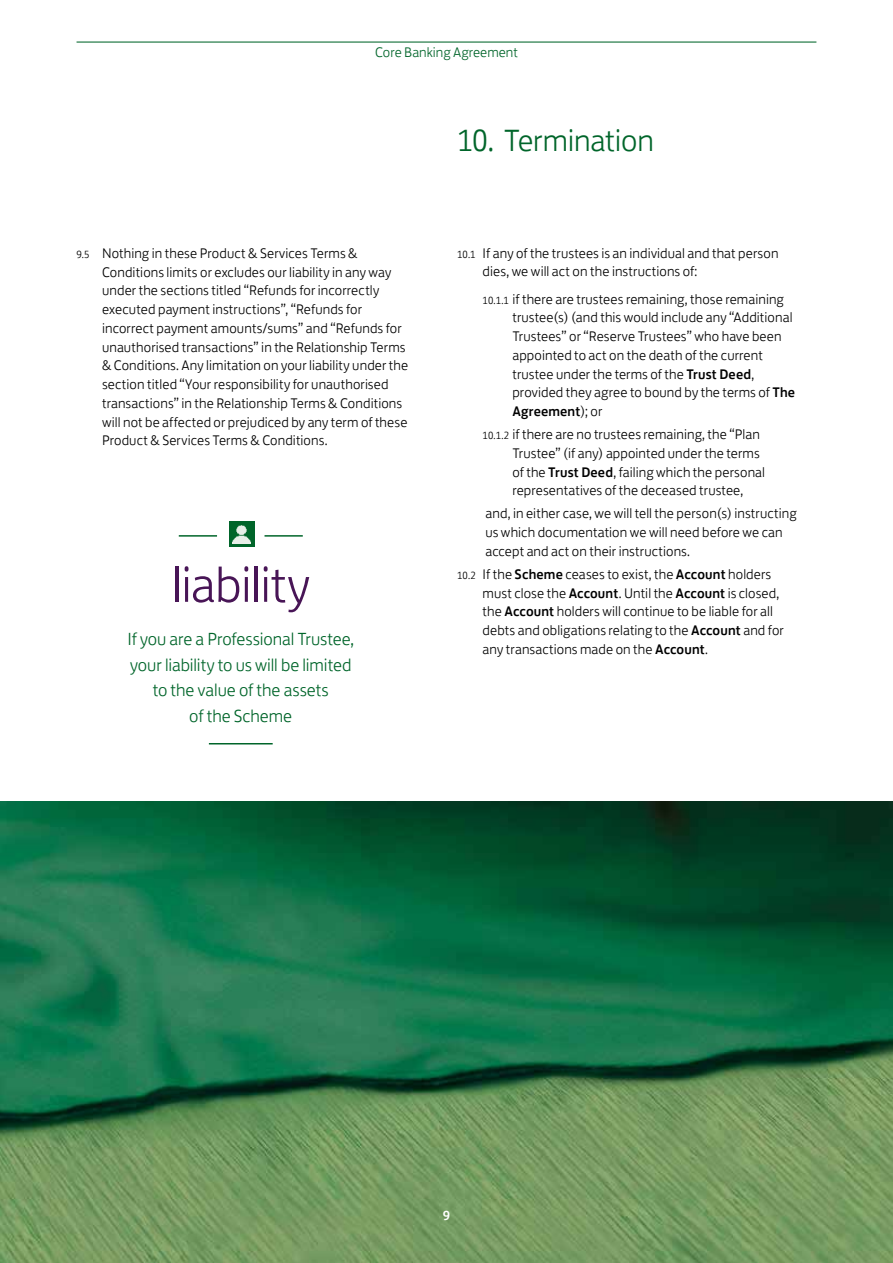
<style>
.page{position:relative;width:893px;height:1263px;background:#fff}
.page>*{position:absolute;margin:0;border:0;box-sizing:border-box;transform-origin:0 0}
.t1{font:300 51px "Lloyds Bank Jack";letter-spacing:-.015em;color:#481556}
.t2{font:300 31.5px "Lloyds Bank Jack";letter-spacing:-.01em;color:#00652a}
.t3{font:300 18px/25.5px "Lloyds Bank Jack";letter-spacing:-.005em;color:#00652a;text-align:center}
.t4{font:300 14.25px/18.8px "Lloyds Bank Jack";letter-spacing:.005em;color:#000}
.t5{font:300 14.25px "Lloyds Bank Jack";color:#00652a}
.t6{font:500 13.5px "Lloyds Bank Jack";color:#fff}
.s1{font-size:10.65px}
.s2{font-weight:500}
</style>
<div class="page">
<hr style="left:77px;top:42px;width:739px;height:1px;background:#00652a">
<img style="left:0;top:801px;width:893px;height:462px">
<hr style="left:179px;top:535px;width:38px;height:2px;background:#00652a">
<hr style="left:265px;top:535px;width:38px;height:2px;background:#00652a">
<div style="left:229px;top:521px;width:25px;height:26px;background:#00652a"></div>
<img style="left:233px;top:525px;width:18px;height:18px">
<hr style="left:209px;top:743px;width:64px;height:1px;background:#00652a">
<p class="t5" style="left:375px;top:41px;width:144px">Core Banking Agreement</p>
<p class="t4" style="left:102px;top:242px;width:308px;text-indent:-26px"><span class="s1">9.5</span> Nothing in these Product &amp; Services Terms &amp; Conditions limits or excludes our liability in any way under the sections titled “Refunds for incorrectly executed payment instructions”, “Refunds for incorrect payment amounts/sums” and “Refunds for unauthorised transactions” in the Relationship Terms &amp; Conditions. Any limitation on your liability under the section titled “Your responsibility for unauthorised transactions” in the Relationship Terms &amp; Conditions will not be affected or prejudiced by any term of these Product &amp; Services Terms &amp; Conditions.</p>
<h1 class="t1" style="left:172px;top:544px;width:139px">liability</h1>
<p class="t3" style="left:127px;top:624px;width:228px">If you are a Professional Trustee, your liability to us will be limited to the value of the assets<br>of the Scheme</p>
<h2 class="t2" style="left:457px;top:115px;width:198px">10. Termination</h2>
<p class="t4" style="left:483px;top:242px;width:297px;text-indent:-26px"><span class="s1">10.1</span> If any of the trustees is an individual and that person dies, we will act on the instructions of:</p>
<p class="t4" style="left:512px;top:288px;width:284px;text-indent:-30px"><span class="s1">10.1.1</span> if there are trustees remaining, those remaining trustee(s) (and this would include any “Additional Trustees” or “Reserve Trustees” who have been appointed to act on the death of the current trustee under the terms of the <span class="s2">Trust Deed</span>, provided they agree to bound by the terms of <span class="s2">The Agreement</span>); or</p>
<p class="t4" style="left:512px;top:423px;width:254px;text-indent:-30px"><span class="s1">10.1.2</span> if there are no trustees remaining, the “Plan Trustee” (if any) appointed under the terms of the <span class="s2">Trust Deed</span>, failing which the personal representatives of the deceased trustee,</p>
<p class="t4" style="left:485px;top:503px;width:313px">and, in either case, we will tell the person(s) instructing us which documentation we will need before we can accept and act on their instructions.</p>
<p class="t4" style="left:483px;top:563px;width:303px;text-indent:-26px"><span class="s1">10.2</span> If the <span class="s2">Scheme</span> ceases to exist, the <span class="s2">Account</span> holders must close the <span class="s2">Account</span>. Until the <span class="s2">Account</span> is closed, the <span class="s2">Account</span> holders will continue to be liable for all debts and obligations relating to the <span class="s2">Account</span> and for any transactions made on the <span class="s2">Account</span>.</p>
<p class="t6" style="left:443px;top:1205px;width:9px">9</p>
</div>
